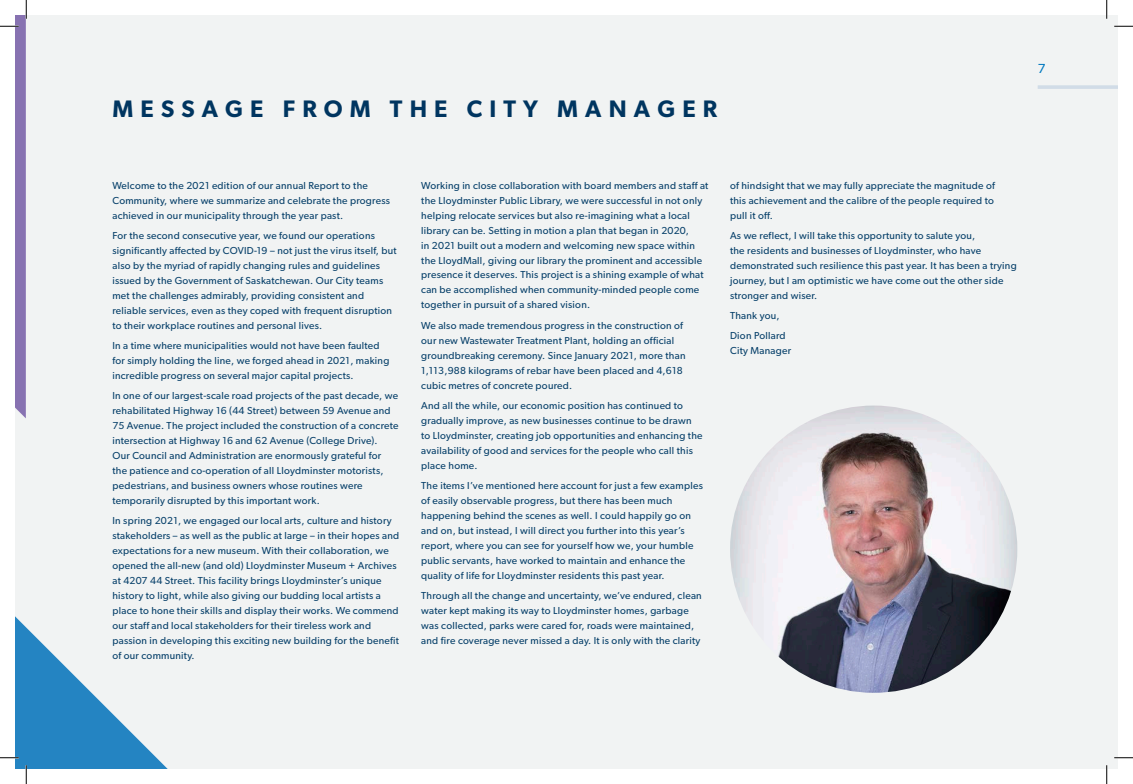
<style>
.page{position:relative;width:1133px;height:784px;background:#fff}
.page>*{position:absolute;margin:0;border:0;box-sizing:border-box;transform-origin:0 0}
.t1{font:600 23.88px "Gibson";letter-spacing:.3em;color:#003560}
.t2{font:13.12px "Gibson";color:#0078bf}
.t3{font:10.12px/15px "Gibson";letter-spacing:.025em;color:#07406a}
</style>
<div class="page">
<div style="left:15px;top:15px;width:1103px;height:754px;background:#f1f3f3"></div>
<hr style="left:1037px;top:85px;width:80px;height:4px;background:#d1dce7">
<svg style="left:15px;top:616px;width:153px;height:153px"></svg>
<img style="left:730px;top:405px;width:287px;height:288px;border-radius:144px">
<svg style="left:1114px;top:25px;width:18px;height:2px"></svg>
<svg style="left:0;top:757px;width:19px;height:1px"></svg>
<svg style="left:1114px;top:757px;width:18px;height:1px"></svg>
<svg style="left:0;top:0;width:27px;height:418px"></svg>
<svg style="left:25px;top:765px;width:2px;height:19px"></svg>
<svg style="left:1106px;top:0;width:1px;height:19px"></svg>
<svg style="left:1106px;top:765px;width:1px;height:19px"></svg>
<p class="t1" style="left:112px;top:95px;width:606px">MESSAGE FROM THE CITY MANAGER</p>
<p class="t2" style="left:1037px;top:60px;width:9px">7</p>
<p class="t3" style="left:112px;top:177px;width:279px">Welcome to the 2021 edition of our annual Report to the<br>Community, where we summarize and celebrate the progress achieved in our municipality through the year past.</p>
<p class="t3" style="left:112px;top:228px;width:286px">For the second consecutive year, we found our operations significantly affected by COVID-19 – not just the virus itself, but also by the myriad of rapidly changing rules and guidelines issued by the Government of Saskatchewan. Our City teams met the challenges admirably, providing consistent and reliable services, even as they coped with frequent disruption to their workplace routines and personal lives.</p>
<p class="t3" style="left:112px;top:338px;width:278px">In a time where municipalities would not have been faulted for simply holding the line, we forged ahead in 2021, making incredible progress on several major capital projects.</p>
<p class="t3" style="left:112px;top:388px;width:287px">In one of our largest-scale road projects of the past decade, we rehabilitated Highway 16 (44 Street) between 59 Avenue and 75 Avenue. The project included the construction of a concrete intersection at Highway 16 and 62 Avenue (College Drive).<br>Our Council and Administration are enormously grateful for<br>the patience and co-operation of all Lloydminster motorists, pedestrians, and business owners whose routines were temporarily disrupted by this important work.</p>
<p class="t3" style="left:112px;top:513px;width:288px">In spring 2021, we engaged our local arts, culture and history stakeholders – as well as the public at large – in their hopes and expectations for a new museum. With their collaboration, we opened the all-new (and old) Lloydminster Museum + Archives at 4207 44 Street. This facility brings Lloydminster’s unique history to light, while also giving our budding local artists a place to hone their skills and display their works. We commend our staff and local stakeholders for their tireless work and passion in developing this exciting new building for the benefit of our community.</p>
<p class="t3" style="left:421px;top:177px;width:289px">Working in close collaboration with board members and staff at the Lloydminster Public Library, we were successful in not only helping relocate services but also re-imagining what a local library can be. Setting in motion a plan that began in 2020,<br>in 2021 built out a modern and welcoming new space within the LloydMall, giving our library the prominent and accessible presence it deserves. This project is a shining example of what can be accomplished when community-minded people come together in pursuit of a shared vision.</p>
<p class="t3" style="left:421px;top:318px;width:266px">We also made tremendous progress in the construction of our new Wastewater Treatment Plant, holding an official groundbreaking ceremony. Since January 2021, more than 1,113,988 kilograms of rebar have been placed and 4,618 cubic metres of concrete poured.</p>
<p class="t3" style="left:421px;top:398px;width:283px">And all the while, our economic position has continued to gradually improve, as new businesses continue to be drawn to Lloydminster, creating job opportunities and enhancing the availability of good and services for the people who call this place home.</p>
<p class="t3" style="left:421px;top:478px;width:283px">The items I’ve mentioned here account for just a few examples of easily observable progress, but there has been much happening behind the scenes as well. I could happily go on and on, but instead, I will direct you further into this year’s report, where you can see for yourself how we, your humble public servants, have worked to maintain and enhance the quality of life for Lloydminster residents this past year.</p>
<p class="t3" style="left:421px;top:588px;width:282px">Through all the change and uncertainty, we’ve endured, clean water kept making its way to Lloydminster homes, garbage was collected, parks were cared for, roads were maintained, and fire coverage never missed a day. It is only with the clarity</p>
<p class="t3" style="left:730px;top:178px;width:266px;text-align:justify">of hindsight that we may fully appreciate the magnitude of this achievement and the calibre of the people required to pull it off.</p>
<p class="t3" style="left:730px;top:228px;width:288px">As we reflect, I will take this opportunity to salute you,<br>the residents and businesses of Lloydminster, who have demonstrated such resilience this past year. It has been a trying journey, but I am optimistic we have come out the other side stronger and wiser.</p>
<p class="t3" style="left:730px;top:305px;width:57px;line-height:20.4px">Thank you,<br>Dion Pollard</p>
<p class="t3" style="left:730px;top:343px;width:63px">City Manager</p>
</div>
